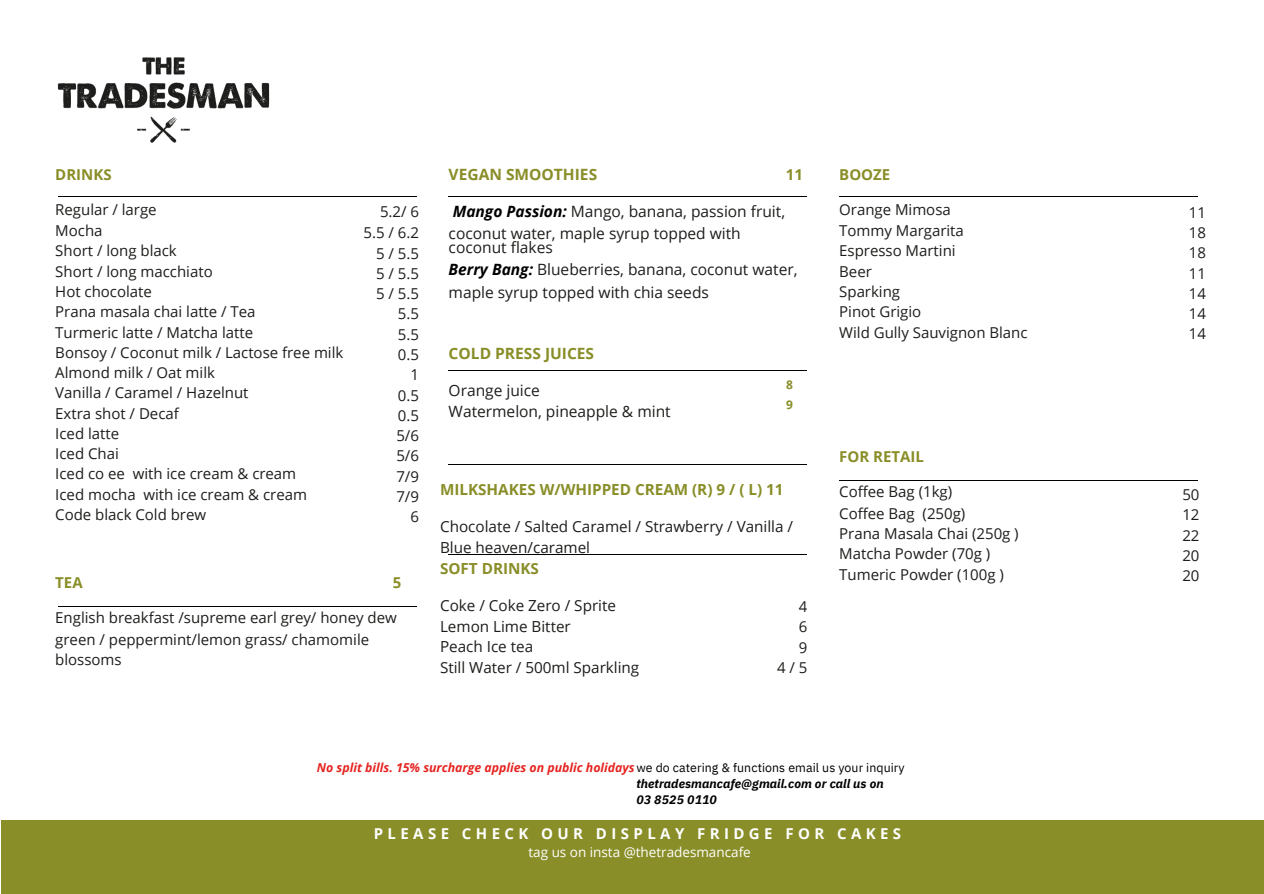
<style>
.page{position:relative;width:1264px;height:894px;background:#fff}
.page>*{position:absolute;margin:0;border:0;box-sizing:border-box;transform-origin:0 0}
.t1{font:15.6px/22.8px "Open Sans";color:#1d1d1b}
.t2{font:700 15.6px "Open Sans";color:#898e28}
.t3{font:15.3px/21.1px "Open Sans";color:#1d1d1b}
.t4{font:700 15.3px "Open Sans";color:#898e28}
.t5{font:15px/20.4px "Open Sans";color:#1d1d1b}
.t6{font:700 15px "Open Sans";letter-spacing:.295em;color:#fff}
.t7{font:700 15px "Open Sans";color:#898e28}
.t8{font:13.5px "Open Sans";color:#fff}
.t9{font:italic 700 12.3px "Open Sans";color:#e52421}
.t10{font:italic 700 12.3px/15.8px "IBM Plex Sans";letter-spacing:.005em;color:#000}
.t11{font:700 12px/20.1px "Open Sans";color:#898e28}
.s1{font-weight:700;font-style:italic;color:#000}
.s2{font-weight:700;color:#898e28}
.s3{font-family:"IBM Plex Sans";font-weight:400;font-style:normal;color:#000}
</style>
<div class="page">
<hr style="left:58px;top:196px;width:359px;height:1px;background:#000">
<hr style="left:58px;top:606px;width:359px;height:1px;background:#000">
<img style="left:57px;top:57px;width:213px;height:86px">
<hr style="left:448px;top:196px;width:359px;height:1px;background:#000">
<hr style="left:448px;top:370px;width:359px;height:1px;background:#000">
<hr style="left:448px;top:463px;width:359px;height:1px;background:#000">
<hr style="left:448px;top:554px;width:359px;height:1px;background:#000">
<div style="left:1px;top:819px;width:1262px;height:74px;background:#898e28"></div>
<hr style="left:839px;top:196px;width:358px;height:1px;background:#000">
<hr style="left:839px;top:480px;width:358px;height:1px;background:#000">
<h1 class="t7" style="left:55px;top:164px;width:58px">DRINKS</h1>
<h1 class="t5" style="left:55px;top:199px;width:289px">Regular / large<br>Mocha<br>Short / long black<br>Short / long macchiato<br>Hot chocolate<br>Prana masala chai latte / Tea<br>Turmeric latte / Matcha latte<br>Bonsoy / Coconut milk / Lactose free milk<br>Almond milk / Oat milk<br>Vanilla / Caramel / Hazelnut<br>Extra shot / Decaf<br>Iced latte<br>Iced Chai<br>Iced co ee with ice cream &amp; cream<br>Iced mocha with ice cream &amp; cream</h1>
<p class="t5" style="left:55px;top:504px;width:152px">Code black Cold brew</p>
<h1 class="t5" style="left:363px;top:201px;width:57px;text-align:right">5.2/ 6<br>5.5 / 6.2<br>5 / 5.5<br>5 / 5.5<br>5 / 5.5<br>5.5<br>5.5<br>0.5<br>1<br>0.5<br>0.5<br>5/6<br>5/6<br>7/9<br>7/9<br>6</h1>
<h1 class="t7" style="left:55px;top:572px;width:29px">TEA</h1>
<h1 class="t5" style="left:55px;top:606px;width:343px;line-height:20.9px">English breakfast /supreme earl grey/ honey dew green / peppermint/lemon grass/ chamomile blossoms</h1>
<h1 class="t7" style="left:393px;top:572px;width:10px">5</h1>
<h1 class="t2" style="left:448px;top:164px;width:150px">VEGAN SMOOTHIES</h1>
<h1 class="t1" style="left:448px;top:199px;width:338px;line-height:22.2px"><span class="s1">Mango Passion:</span> Mango, banana, passion fruit, coconut water, maple syrup topped with</h1>
<h1 class="t1" style="left:448px;top:235px;width:350px">coconut flakes<br><span class="s1">Berry Bang:</span> Blueberries, banana, coconut water, maple syrup topped with chia seeds</h1>
<p class="t7" style="left:786px;top:164px;width:19px">11</p>
<p class="t2" style="left:448px;top:342px;width:147px">COLD PRESS JUICES</p>
<p class="t1" style="left:448px;top:379px;width:223px;line-height:21px">Orange juice<br>Watermelon, pineapple &amp; mint</p>
<p class="t11" style="left:786px;top:373px;width:8px">8<br>9</p>
<p class="t4" style="left:440px;top:479px;width:345px">MILKSHAKES W/WHIPPED CREAM (R) 9 / ( L) 11</p>
<p class="t3" style="left:440px;top:515px;width:354px">Chocolate / Salted Caramel / Strawberry / Vanilla /<br>Blue heaven/caramel<br><span class="s2">SOFT DRINKS</span></p>
<p class="t3" style="left:440px;top:594px;width:177px;line-height:20.5px">Coke / Coke Zero / Sprite<br>Lemon Lime Bitter</p>
<h1 class="t3" style="left:440px;top:635px;width:201px;line-height:20.5px">Peach Ice tea<br>Still Water / 500ml Sparkling</h1>
<h1 class="t5" style="left:798px;top:596px;width:10px">4<br>6</h1>
<h1 class="t5" style="left:777px;top:636px;width:32px;text-align:right">9<br>4/5</h1>
<h1 class="t7" style="left:839px;top:164px;width:52px">BOOZE</h1>
<h1 class="t5" style="left:839px;top:198px;width:126px">Orange Mimosa<br>Tommy Margarita<br>Espresso Martini<br>Beer<br>Sparking</h1>
<h1 class="t5" style="left:839px;top:301px;width:190px">Pinot Grigio<br>Wild Gully Sauvignon Blanc</h1>
<h1 class="t7" style="left:839px;top:446px;width:86px">FOR RETAIL</h1>
<h1 class="t5" style="left:839px;top:481px;width:181px">Coffee Bag (1kg)<br>Coffee Bag (250g)<br>Prana Masala Chai (250g )<br>Matcha Powder (70g )</h1>
<h1 class="t5" style="left:839px;top:563px;width:166px">Tumeric Powder (100g )</h1>
<p class="t9" style="left:317px;top:758px;width:589px">No split bills. 15% surcharge applies on public holidays<span class="s3">we do catering &amp; functions email us your inquiry</span></p>
<h1 class="t10" style="left:636px;top:775px;width:249px">thetradesmancafe@gmail.com or call us on<br>03 8525 0110</h1>
<h1 class="t6" style="left:374px;top:822px;width:529px">PLEASE CHECK OUR DISPLAY FRIDGE FOR CAKES</h1>
<h1 class="t8" style="left:528px;top:842px;width:224px">tag us on insta @thetradesmancafe</h1>
<h2 class="t5" style="left:1188px;top:202px;width:19px;text-align:justify">11<br>18<br>18<br>11<br>14<br>14<br>14</h2>
<h1 class="t5" style="left:1182px;top:484px;width:19px;text-align:justify">50<br>12<br>22<br>20<br>20</h1>
</div>
